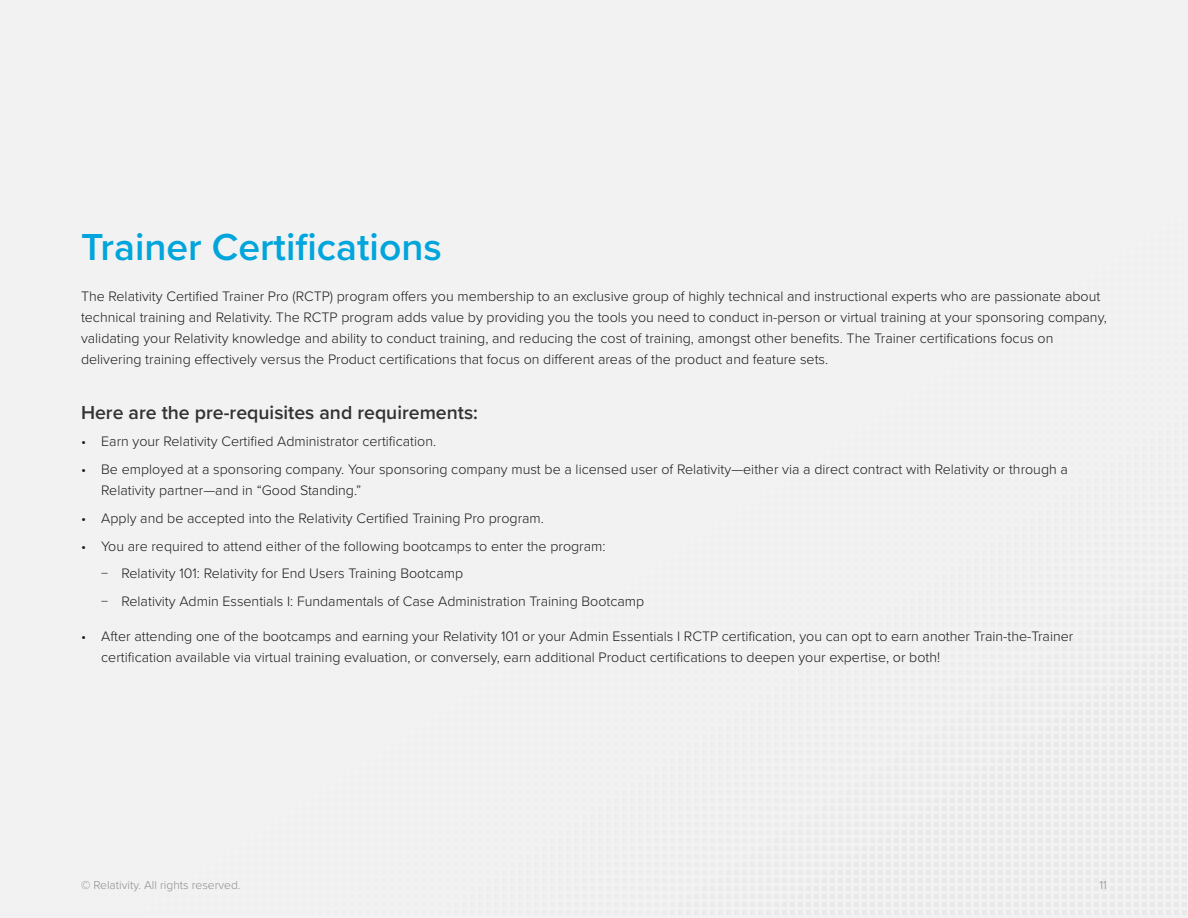
<style>
.page{position:relative;width:1188px;height:918px;background:#f2f2f2}
.page>*{position:absolute;margin:0;border:0;box-sizing:border-box;transform-origin:0 0}
.t1{font:600 39px "Proxima Nova";color:#00a5db}
.Subhead_1{font:600 19.5px "Proxima Nova";color:#333}
.Body_Copy{font:300 14.25px/21px "Proxima Nova";color:#1a1a1a}
.t2{font:300 12px "Proxima Nova";color:#8d8d8d}
</style>
<div class="page">
<p class="t1" style="left:81px;top:217px;width:362px">Trainer Certifications</p>
<p class="Body_Copy" style="left:81px;top:285px;width:1027px">The Relativity Certified Trainer Pro (RCTP) program offers you membership to an exclusive group of highly technical and instructional experts who are passionate about technical training and Relativity. The RCTP program adds value by providing you the tools you need to conduct in-person or virtual training at your sponsoring company, validating your Relativity knowledge and ability to conduct training, and reducing the cost of training, amongst other benefits. The Trainer certifications focus on delivering training effectively versus the Product certifications that focus on different areas of the product and feature sets.</p>
<p class="Subhead_1" style="left:81px;top:397px;width:399px">Here are the pre-requisites and requirements:</p>
<p class="Body_Copy" style="left:81px;top:430px;width:357px">• Earn your Relativity Certified Administrator certification.</p>
<p class="Body_Copy" style="left:101px;top:458px;width:968px;text-indent:-20px">• Be employed at a sponsoring company. Your sponsoring company must be a licensed user of Relativity—either via a direct contract with Relativity or through a<br>Relativity partner—and in “Good Standing.”</p>
<p class="Body_Copy" style="left:81px;top:507px;width:465px">• Apply and be accepted into the Relativity Certified Training Pro program.</p>
<p class="Body_Copy" style="left:81px;top:535px;width:526px">• You are required to attend either of the following bootcamps to enter the program:</p>
<p class="Body_Copy" style="left:101px;top:562px;width:363px">− Relativity 101: Relativity for End Users Training Bootcamp</p>
<p class="Body_Copy" style="left:101px;top:590px;width:545px">− Relativity Admin Essentials I: Fundamentals of Case Administration Training Bootcamp</p>
<p class="Body_Copy" style="left:101px;top:625px;width:974px;text-indent:-20px">• After attending one of the bootcamps and earning your Relativity 101 or your Admin Essentials I RCTP certification, you can opt to earn another Train-the-Trainer certification available via virtual training evaluation, or conversely, earn additional Product certifications to deepen your expertise, or both!</p>
<p class="t2" style="left:81px;top:876px;width:161px">© Relativity. All rights reserved.</p>
<p class="t2" style="left:1100px;top:876px;width:9px">11</p>
</div>
